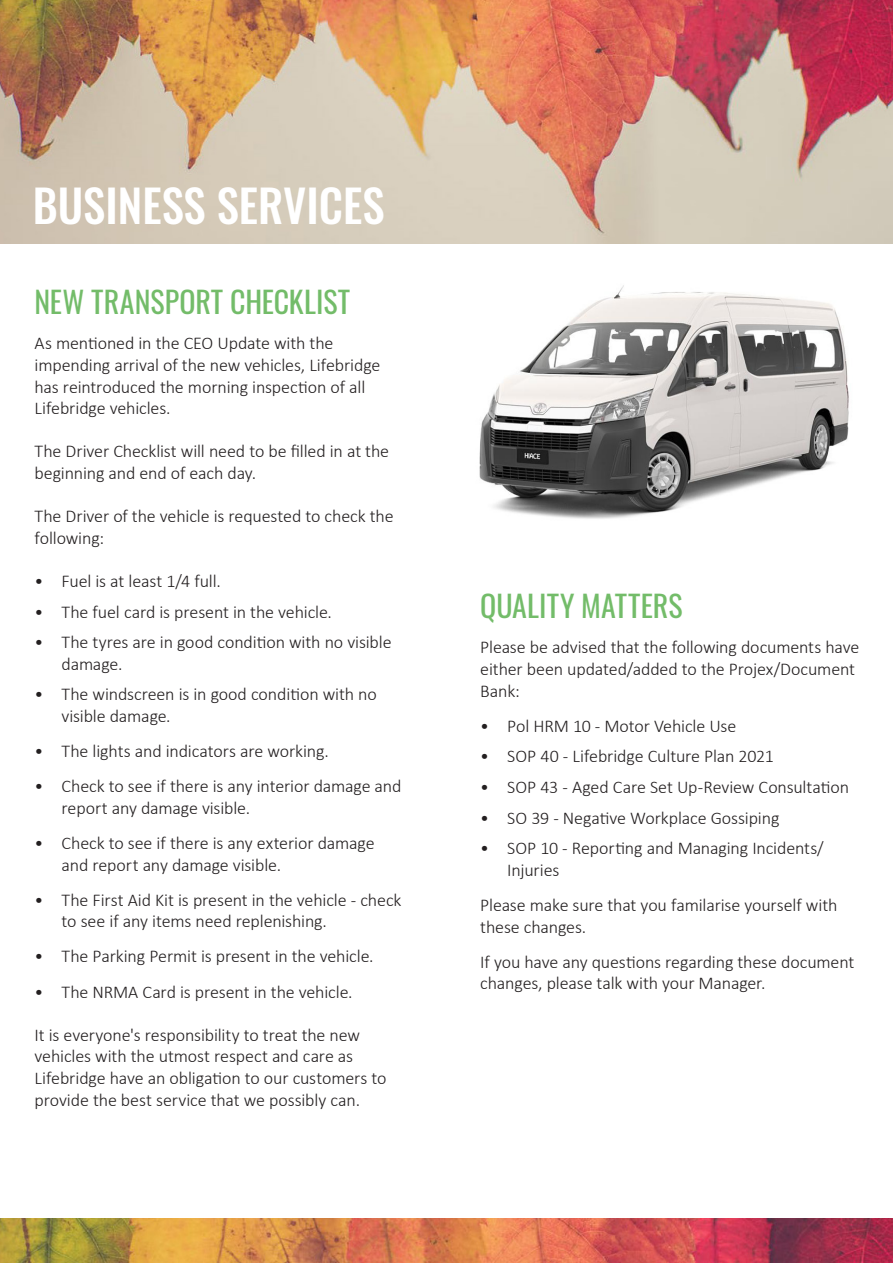
<style>
.page{position:relative;width:893px;height:1263px;background:#fff}
.page>*{position:absolute;margin:0;border:0;box-sizing:border-box;transform-origin:0 0}
.t1{font:500 45px "Oswald";color:#fff}
.t2{font:30px "Oswald";color:#73bc69}
.t3{font:300 18px/21.6px "Calibri";letter-spacing:-.01em;color:#231f20}
</style>
<div class="page">
<img style="left:0;top:0;width:893px;height:243px">
<img style="left:479px;top:285px;width:370px;height:234px">
<img style="left:0;top:1219px;width:893px;height:44px">
<p class="t1" style="left:33px;top:183px;width:353px">BUSINESS SERVICES</p>
<p class="t2" style="left:35px;top:275px;width:317px">NEW TRANSPORT CHECKLIST</p>
<p class="t3" style="left:35px;top:332px;width:347px">As mentioned in the CEO Update with the impending arrival of the new vehicles, Lifebridge has reintroduced the morning inspection of all Lifebridge vehicles.</p>
<p class="t3" style="left:35px;top:440px;width:356px">The Driver Checklist will need to be filled in at the beginning and end of each day.</p>
<p class="t3" style="left:35px;top:505px;width:361px">The Driver of the vehicle is requested to check the following:</p>
<p class="t3" style="left:35px;top:570px;width:188px">• Fuel is at least 1/4 full.</p>
<p class="t3" style="left:35px;top:601px;width:299px">• The fuel card is present in the vehicle.</p>
<p class="t3" style="left:62px;top:631px;width:332px;text-indent:-27px">• The tyres are in good condition with no visible damage.</p>
<p class="t3" style="left:62px;top:683px;width:317px;text-indent:-27px">• The windscreen is in good condition with no visible damage.</p>
<p class="t3" style="left:35px;top:740px;width:296px">• The lights and indicators are working.</p>
<p class="t3" style="left:62px;top:775px;width:341px;text-indent:-27px">• Check to see if there is any interior damage and report any damage visible.</p>
<p class="t3" style="left:62px;top:832px;width:314px;text-indent:-27px">• Check to see if there is any exterior damage and report any damage visible.</p>
<p class="t3" style="left:62px;top:889px;width:341px;text-indent:-27px">• The First Aid Kit is present in the vehicle - check to see if any items need replenishing.</p>
<p class="t3" style="left:35px;top:945px;width:340px">• The Parking Permit is present in the vehicle.</p>
<p class="t3" style="left:35px;top:980px;width:320px">• The NRMA Card is present in the vehicle.</p>
<p class="t3" style="left:35px;top:1024px;width:353px">It is everyone's responsibility to treat the new vehicles with the utmost respect and care as Lifebridge have an obligation to our customers to provide the best service that we possibly can.</p>
<p class="t2" style="left:480px;top:579px;width:204px">QUALITY MATTERS</p>
<p class="t3" style="left:480px;top:636px;width:380px">Please be advised that the following documents have either been updated/added to the Projex/Document<br>Bank:</p>
<p class="t3" style="left:480px;top:715px;width:257px">• Pol HRM 10 - Motor Vehicle Use</p>
<p class="t3" style="left:480px;top:745px;width:295px">• SOP 40 - Lifebridge Culture Plan 2021</p>
<p class="t3" style="left:480px;top:776px;width:370px">• SOP 43 - Aged Care Set Up-Review Consultation</p>
<p class="t3" style="left:480px;top:807px;width:301px">• SO 39 - Negative Workplace Gossiping</p>
<p class="t3" style="left:507px;top:837px;width:318px;text-indent:-27px">• SOP 10 - Reporting and Managing Incidents/<br>Injuries</p>
<p class="t3" style="left:480px;top:894px;width:359px">Please make sure that you familarise yourself with these changes.</p>
<p class="t3" style="left:480px;top:951px;width:375px">If you have any questions regarding these document changes, please talk with your Manager.</p>
</div>
